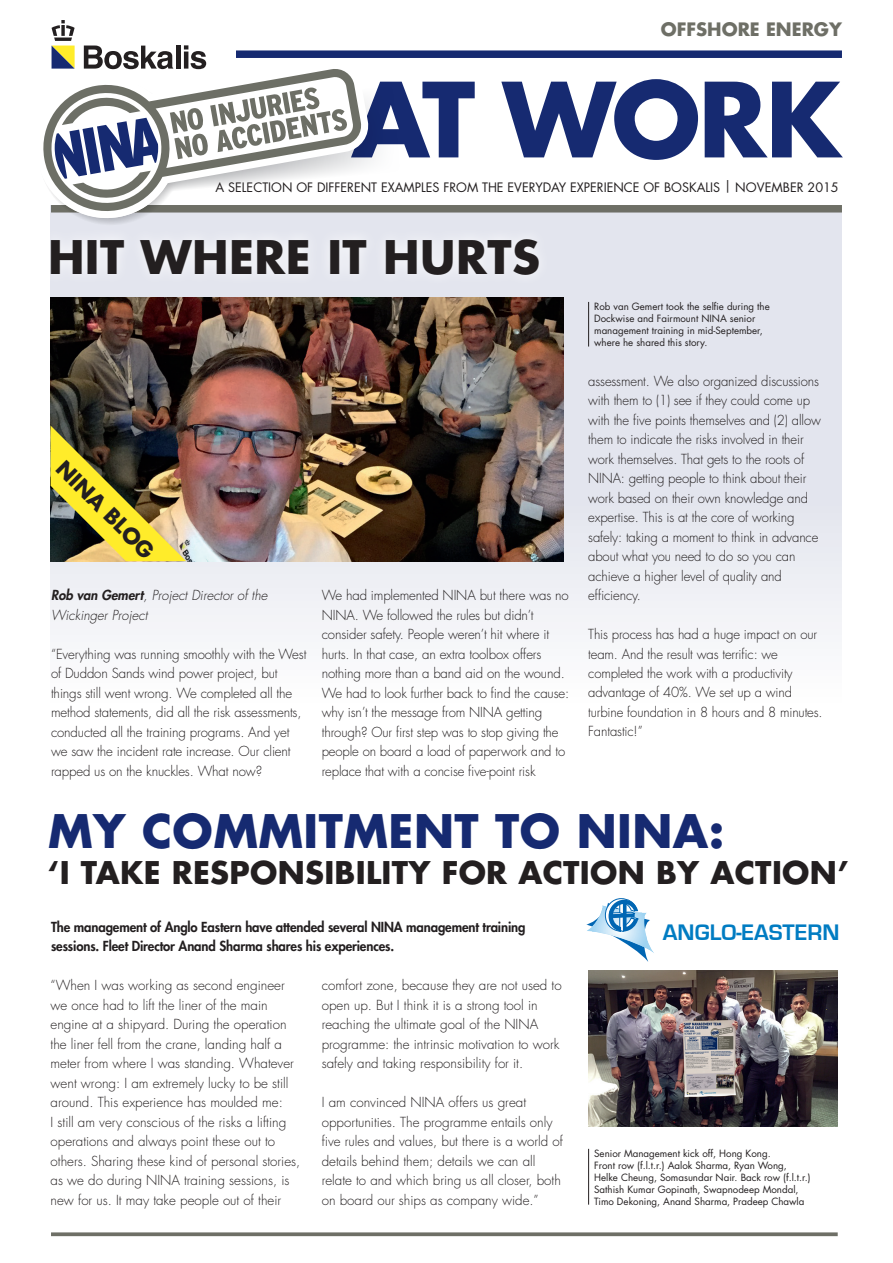
<style>
.page{position:relative;width:893px;height:1263px;background:#fff}
.page>*{position:absolute;margin:0;border:0;box-sizing:border-box;transform-origin:0 0}
.t1{font:700 100.5px "Futura Std";letter-spacing:-.03em;color:#162a71}
.t2{font:700 45px "Futura Std";letter-spacing:.01em;color:#162a71}
.t3{font:700 45px "Futura Std";letter-spacing:.01em;color:#231f20}
.t4{font:700 30.45px "Futura Std";letter-spacing:.01em;color:#231f20}
.t5{font:700 23.1px "Eurostile";color:#007cc2}
.t6{font:700 21px "Futura Std";color:#231f20}
.t7{font:700 18px "Futura Std";color:#6e6f66}
.t8{font:300 13.5px/19.5px "Futura Std";letter-spacing:-.01em;color:#231f20}
.t9{font:800 13.5px/19.5px "Futura Std";letter-spacing:-.01em;color:#231f20}
.t10{font:italic 300 13.5px/19.5px "Futura Std";color:#231f20}
.t11{font:12.6px "Futura Std";color:#231f20}
.t12{font:9.75px/12px "Futura Std";color:#231f20}
.s1{font-weight:800}
</style>
<div class="page">
<div style="left:51px;top:205px;width:791px;height:620px;background:linear-gradient(to bottom,#d9dbe7,#fff)"></div>
<svg style="left:51px;top:1232px;width:787px;height:4px;background:#7c7d75"></svg>
<div style="left:236px;top:50px;width:606px;height:8px;background:#162a71"></div>
<div style="left:51px;top:205px;width:791px;height:7px;background:#6e6f66"></div>
<svg style="left:51px;top:62px;width:317px;height:156px"></svg>
<svg style="left:51px;top:67px;width:312px;height:146px"></svg>
<svg style="left:43px;top:77px;width:305px;height:149px"></svg>
<svg style="left:84px;top:46px;width:89px;height:23px"></svg>
<hr style="left:176px;top:46px;width:4px;height:23px;background:#231f20">
<svg style="left:184px;top:45px;width:22px;height:24px"></svg>
<svg style="left:52px;top:20px;width:23px;height:49px"></svg>
<hr style="left:588px;top:1149px;width:1px;height:56px;background:#231f20">
<img style="left:588px;top:971px;width:250px;height:156px">
<img style="left:51px;top:298px;width:513px;height:263px">
<hr style="left:588px;top:302px;width:1px;height:45px;background:#231f20">
<div style="left:38px;top:226px;width:513px;height:61px;background:#e9ebf2"></div>
<img style="left:51px;top:426px;width:135px;height:135px">
<svg style="left:586px;top:898px;width:68px;height:64px"></svg>
<h3 class="t7" style="left:661px;top:17px;width:183px">OFFSHORE ENERGY</h3>
<h1 class="t1" style="left:351px;top:53px;width:492px">AT WORK</h1>
<p class="t11" style="left:216px;top:179px;width:625px">A SELECTION OF DIFFERENT EXAMPLES FROM THE EVERYDAY EXPERIENCE OF BOSKALIS | NOVEMBER 2015</p>
<h2 class="t3" style="left:48px;top:227px;width:494px">HIT WHERE IT HURTS</h2>
<h3 class="t6" style="left:70px;top:454px;width:130px;rotate:45deg">NINA BLOG</h3>
<p class="t10" style="left:51px;top:586px;width:218px"><span class="s1">Rob van Gemert</span>, Project Director of the<br>Wickinger Project</p>
<p class="t8" style="left:51px;top:644px;width:257px">“Everything was running smoothly with the West of Duddon Sands wind power project, but things still went wrong. We completed all the method statements, did all the risk assessments, conducted all the training programs. And yet we saw the incident rate increase. Our client rapped us on the knuckles. What now?</p>
<p class="t8" style="left:322px;top:586px;width:249px">We had implemented NINA but there was no NINA. We followed the rules but didn’t consider safety. People weren’t hit where it hurts. In that case, an extra toolbox offers nothing more than a band aid on the wound.<br>We had to look further back to find the cause: why isn’t the message from NINA getting through? Our first step was to stop giving the people on board a load of paperwork and to replace that with a concise five-point risk</p>
<p class="t12" style="left:594px;top:300px;width:177px">Rob van Gemert took the selfie during the Dockwise and Fairmount NINA senior management training in mid-September, where he shared this story.</p>
<p class="t8" style="left:588px;top:371px;width:234px">assessment. We also organized discussions with them to (1) see if they could come up with the five points themselves and (2) allow them to indicate the risks involved in their work themselves. That gets to the roots of NINA: getting people to think about their work based on their own knowledge and expertise. This is at the core of working safely: taking a moment to think in advance about what you need to do so you can achieve a higher level of quality and efficiency.</p>
<p class="t8" style="left:588px;top:625px;width:236px">This process has had a huge impact on our team. And the result was terrific: we completed the work with a productivity advantage of 40%. We set up a wind turbine foundation in 8 hours and 8 minutes.<br>Fantastic!”</p>
<h2 class="t2" style="left:48px;top:801px;width:678px">MY COMMITMENT TO NINA:</h2>
<h3 class="t4" style="left:48px;top:853px;width:802px">‘I TAKE RESPONSIBILITY FOR ACTION BY ACTION’</h3>
<p class="t9" style="left:51px;top:917px;width:476px">The management of Anglo Eastern have attended several NINA management training sessions. Fleet Director Anand Sharma shares his experiences.</p>
<h3 class="t5" style="left:663px;top:920px;width:178px">ANGLO-EASTERN</h3>
<p class="t8" style="left:51px;top:976px;width:251px">“When I was working as second engineer we once had to lift the liner of the main engine at a shipyard. During the operation the liner fell from the crane, landing half a meter from where I was standing. Whatever went wrong: I am extremely lucky to be still around. This experience has moulded me:<br>I still am very conscious of the risks a lifting operations and always point these out to others. Sharing these kind of personal stories, as we do during NINA training sessions, is new for us. It may take people out of their</p>
<p class="t8" style="left:322px;top:976px;width:241px">comfort zone, because they are not used to open up. But I think it is a strong tool in reaching the ultimate goal of the NINA programme: the intrinsic motivation to work safely and taking responsibility for it.</p>
<p class="t8" style="left:322px;top:1093px;width:243px">I am convinced NINA offers us great opportunities. The programme entails only five rules and values, but there is a world of details behind them; details we can all relate to and which bring us all closer, both on board our ships as company wide.”</p>
<p class="t12" style="left:594px;top:1147px;width:218px">Senior Management kick off, Hong Kong.<br>Front row (f.l.t.r.) Aalok Sharma, Ryan Wong, Helke Cheung, Somasundar Nair. Back row (f.l.t.r.)<br>Sathish Kumar Gopinath, Swapnodeep Mondal, Timo Dekoning, Anand Sharma, Pradeep Chawla</p>
</div>
